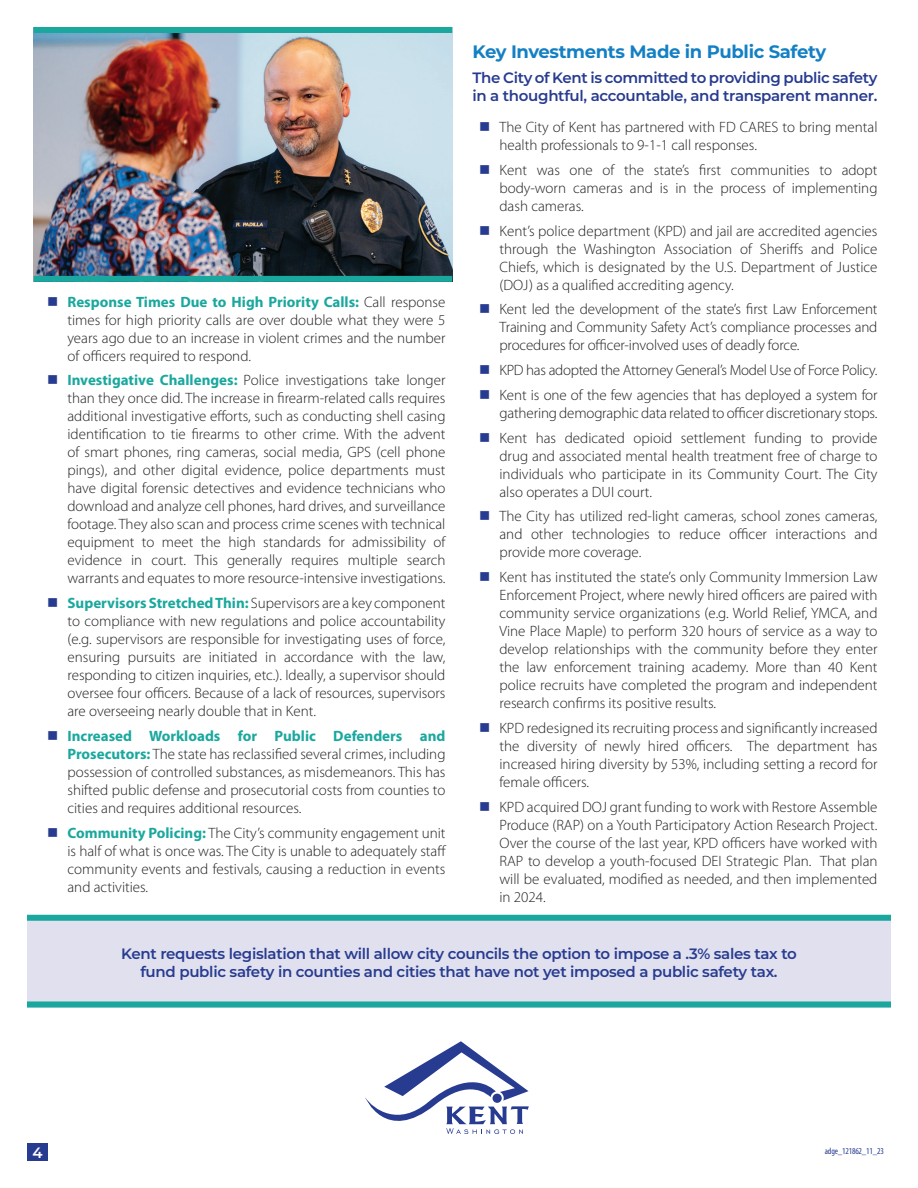
<style>
.page{position:relative;width:918px;height:1188px;background:#fff}
.page>*{position:absolute;margin:0;border:0;box-sizing:border-box;transform-origin:0 0}
.t1{font:700 18px "Montserrat";letter-spacing:-.02em;color:#1480c4}
.t2{font:300 15px/18px "Myriad Pro";color:#231f20;text-align:justify}
.t3{font:600 15px/18px "Montserrat";letter-spacing:-.02em;color:#273b90}
.t4{font:600 15px "Montserrat";color:#fff}
.t5{font:condensed 9px "Myriad Pro";letter-spacing:-.02em;color:#273b90}
.s1{font-weight:700;color:#1aa89e}
</style>
<div class="page">
<div style="left:27px;top:1144px;width:21px;height:17px;background:#273b90"></div>
<svg style="left:365px;top:1041px;width:164px;height:93px"></svg>
<img style="left:34px;top:33px;width:418px;height:243px">
<div style="left:34px;top:27px;width:418px;height:6px;background:#1aa89e"></div>
<div style="left:34px;top:276px;width:418px;height:6px;background:#1aa89e"></div>
<div style="left:27px;top:915px;width:864px;height:92px;background:#e0e0ee"></div>
<div style="left:27px;top:915px;width:864px;height:6px;background:#1aa89e"></div>
<div style="left:27px;top:1001px;width:864px;height:6px;background:#1aa89e"></div>
<p class="t2" style="left:67px;top:292px;width:380px"><span class="s1">Response Times Due to High Priority Calls:</span> Call response times for high priority calls are over double what they were 5 years ago due to an increase in violent crimes and the number of officers required to respond.</p>
<p class="t2" style="left:67px;top:371px;width:380px"><span class="s1">Investigative Challenges:</span> Police investigations take longer than they once did. The increase in firearm-related calls requires additional investigative efforts, such as conducting shell casing identification to tie firearms to other crime. With the advent of smart phones, ring cameras, social media, GPS (cell phone pings), and other digital evidence, police departments must have digital forensic detectives and evidence technicians who download and analyze cell phones, hard drives, and surveillance footage. They also scan and process crime scenes with technical equipment to meet the high standards for admissibility of evidence in court. This generally requires multiple search warrants and equates to more resource-intensive investigations.</p>
<p class="t2" style="left:67px;top:594px;width:380px"><span class="s1">Supervisors Stretched Thin:</span> Supervisors are a key component to compliance with new regulations and police accountability (e.g. supervisors are responsible for investigating uses of force, ensuring pursuits are initiated in accordance with the law, responding to citizen inquiries, etc.). Ideally, a supervisor should oversee four officers. Because of a lack of resources, supervisors are overseeing nearly double that in Kent.</p>
<p class="t2" style="left:67px;top:727px;width:380px"><span class="s1">Increased Workloads for Public Defenders and Prosecutors:</span> The state has reclassified several crimes, including possession of controlled substances, as misdemeanors. This has shifted public defense and prosecutorial costs from counties to cities and requires additional resources.</p>
<p class="t2" style="left:67px;top:823px;width:380px"><span class="s1">Community Policing:</span> The City’s community engagement unit is half of what is once was. The City is unable to adequately staff community events and festivals, causing a reduction in events and activities.</p>
<p class="t1" style="left:472px;top:39px;width:355px">Key Investments Made in Public Safety</p>
<p class="t3" style="left:472px;top:68px;width:407px">The City of Kent is committed to providing public safety in a thoughtful, accountable, and transparent manner.</p>
<p class="t2" style="left:500px;top:118px;width:380px">The City of Kent has partnered with FD CARES to bring mental health professionals to 9-1-1 call responses.</p>
<p class="t2" style="left:500px;top:161px;width:380px">Kent was one of the state’s first communities to adopt body-worn cameras and is in the process of implementing dash cameras.</p>
<p class="t2" style="left:500px;top:222px;width:380px">Kent’s police department (KPD) and jail are accredited agencies through the Washington Association of Sheriffs and Police Chiefs, which is designated by the U.S. Department of Justice (DOJ) as a qualified accrediting agency.</p>
<p class="t2" style="left:500px;top:300px;width:380px">Kent led the development of the state’s first Law Enforcement Training and Community Safety Act’s compliance processes and procedures for officer-involved uses of deadly force.</p>
<p class="t2" style="left:500px;top:358px;width:380px;line-height:24.8px">KPD has adopted the Attorney General’s Model Use of Force Policy.<br>Kent is one of the few agencies that has deployed a system for</p>
<p class="t2" style="left:500px;top:400px;width:379px;line-height:24.8px">gathering demographic data related to officer discretionary stops.<br>Kent has dedicated opioid settlement funding to provide</p>
<p class="t2" style="left:500px;top:447px;width:380px">drug and associated mental health treatment free of charge to individuals who participate in its Community Court. The City also operates a DUI court.</p>
<p class="t2" style="left:500px;top:507px;width:380px">The City has utilized red-light cameras, school zones cameras, and other technologies to reduce officer interactions and provide more coverage.</p>
<p class="t2" style="left:500px;top:568px;width:380px">Kent has instituted the state’s only Community Immersion Law Enforcement Project, where newly hired officers are paired with community service organizations (e.g. World Relief, YMCA, and Vine Place Maple) to perform 320 hours of service as a way to develop relationships with the community before they enter the law enforcement training academy. More than 40 Kent police recruits have completed the program and independent research confirms its positive results.</p>
<p class="t2" style="left:500px;top:719px;width:380px">KPD redesigned its recruiting process and significantly increased the diversity of newly hired officers. The department has increased hiring diversity by 53%, including setting a record for female officers.</p>
<p class="t2" style="left:500px;top:798px;width:380px">KPD acquired DOJ grant funding to work with Restore Assemble Produce (RAP) on a Youth Participatory Action Research Project.<br>Over the course of the last year, KPD officers have worked with RAP to develop a youth-focused DEI Strategic Plan. That plan will be evaluated, modified as needed, and then implemented in 2024.</p>
<p class="t3" style="left:121px;top:944px;width:677px;text-align:center">Kent requests legislation that will allow city councils the option to impose a .3% sales tax to fund public safety in counties and cities that have not yet imposed a public safety tax.</p>
<p class="t4" style="left:32px;top:1142px;width:12px">4</p>
<p class="t5" style="left:825px;top:1146px;width:60px">adge_121862_11_23</p>
</div>
